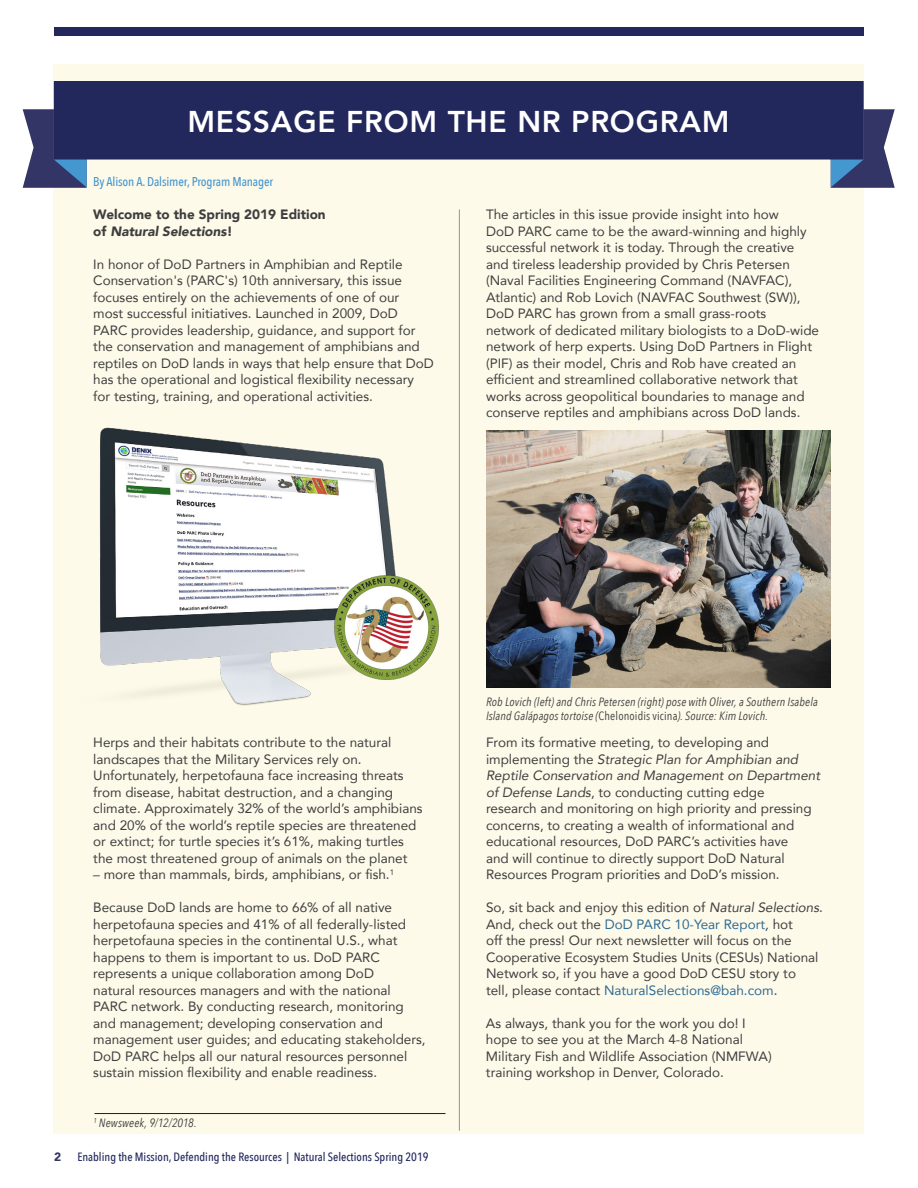
<style>
.page{position:relative;width:918px;height:1188px;background:#fff}
.page>*{position:absolute;margin:0;border:0;box-sizing:border-box;transform-origin:0 0}
._01_Heading_no_rule{font:800 30px "Avenir";letter-spacing:.025em;color:#fff}
._03_Body{font:13.5px/16.5px "Avenir";color:#3e3e3f}
._03_Body-2{font:900 13.5px/16.5px "Avenir";color:#3e3e3f}
._03_Author_col_span{font:500 12.75px "Avenir Next Condensed";letter-spacing:-.01em;color:#4597d0}
._07_Caption{font:italic 12px/14.4px "Avenir Next Condensed";letter-spacing:.01em;color:#3e3e3f}
.t1{font:500 12px "Avenir Next Condensed";color:#22275c}
.t2{font:900 12px "Avenir";color:#333566}
.s1{font-style:italic}
.s2{font-style:normal}
.s3{color:#2e6b95}
</style>
<div class="page">
<div style="left:54px;top:27px;width:810px;height:9px;background:#22275c"></div>
<div style="left:54px;top:64px;width:810px;height:1070px;background:#fefae9"></div>
<svg style="left:23px;top:81px;width:64px;height:107px"></svg>
<svg style="left:831px;top:109px;width:64px;height:79px;background:#515d88"></svg>
<div style="left:54px;top:81px;width:810px;height:79px;background:#22275c"></div>
<img style="left:486px;top:431px;width:345px;height:256px">
<img style="left:53px;top:424px;width:342px;height:285px">
<hr style="left:94px;top:1113px;width:352px;height:1px;background:#231f20">
<img style="left:329px;top:570px;width:110px;height:115px">
<hr style="left:459px;top:210px;width:1px;height:921px;background:#939598">
<p class="_01_Heading_no_rule" style="left:187px;top:95px;width:544px">MESSAGE FROM THE NR PROGRAM</p>
<p class="_03_Author_col_span" style="left:93px;top:174px;width:181px">By Alison A. Dalsimer, Program Manager</p>
<p class="_03_Body-2" style="left:93px;top:206px;width:234px">Welcome to the Spring 2019 Edition of <span class="s1">Natural Selections</span>!</p>
<p class="_03_Body" style="left:93px;top:255px;width:342px">In honor of DoD Partners in Amphibian and Reptile Conservation's (PARC's) 10th anniversary, this issue focuses entirely on the achievements of one of our<br>most successful initiatives. Launched in 2009, DoD PARC provides leadership, guidance, and support for the conservation and management of amphibians and reptiles on DoD lands in ways that help ensure that DoD has the operational and logistical flexibility necessary for testing, training, and operational activities.</p>
<p class="_03_Body" style="left:486px;top:206px;width:335px">The articles in this issue provide insight into how<br>DoD PARC came to be the award-winning and highly successful network it is today. Through the creative and tireless leadership provided by Chris Petersen (Naval Facilities Engineering Command (NAVFAC), Atlantic) and Rob Lovich (NAVFAC Southwest (SW)), DoD PARC has grown from a small grass-roots<br>network of dedicated military biologists to a DoD-wide network of herp experts. Using DoD Partners in Flight (PIF) as their model, Chris and Rob have created an efficient and streamlined collaborative network that works across geopolitical boundaries to manage and conserve reptiles and amphibians across DoD lands.</p>
<p class="_03_Body" style="left:93px;top:734px;width:331px">Herps and their habitats contribute to the natural landscapes that the Military Services rely on.<br>Unfortunately, herpetofauna face increasing threats from disease, habitat destruction, and a changing climate. Approximately 32% of the world’s amphibians and 20% of the world’s reptile species are threatened or extinct; for turtle species it’s 61%, making turtles the most threatened group of animals on the planet</p>
<p class="_03_Body" style="left:93px;top:866px;width:302px">– more than mammals, birds, amphibians, or fish.<sup>1</sup></p>
<p class="_03_Body" style="left:93px;top:899px;width:334px">Because DoD lands are home to 66% of all native herpetofauna species and 41% of all federally-listed herpetofauna species in the continental U.S., what happens to them is important to us. DoD PARC represents a unique collaboration among DoD<br>natural resources managers and with the national PARC network. By conducting research, monitoring and management; developing conservation and management user guides; and educating stakeholders, DoD PARC helps all our natural resources personnel sustain mission flexibility and enable readiness.</p>
<p class="_07_Caption" style="left:93px;top:1116px;width:105px"><sup>1</sup> Newsweek, 9/12/2018.</p>
<p class="t2" style="left:54px;top:1147px;width:9px">2</p>
<p class="t1" style="left:77px;top:1150px;width:353px">Enabling the Mission, Defending the Resources | Natural Selections Spring 2019</p>
<p class="_07_Caption" style="left:486px;top:695px;width:333px">Rob Lovich (left) and Chris Petersen (right) pose with Oliver, a Southern Isabela<br>Island Galápagos tortoise (<span class="s2">Chelonoidis vicina</span>). Source: Kim Lovich.</p>
<p class="_03_Body" style="left:486px;top:734px;width:336px">From its formative meeting, to developing and implementing the <span class="s1">Strategic Plan for Amphibian and Reptile Conservation and Management on Department of Defense Lands</span>, to conducting cutting edge<br>research and monitoring on high priority and pressing concerns, to creating a wealth of informational and educational resources, DoD PARC’s activities have<br>and will continue to directly support DoD Natural Resources Program priorities and DoD’s mission.</p>
<p class="_03_Body" style="left:486px;top:899px;width:338px">So, sit back and enjoy this edition of <span class="s1">Natural Selections</span>.<br>And, check out the <span class="s3">DoD PARC 10-Year Report</span><span class="s1">,</span> hot<br>off the press! Our next newsletter will focus on the Cooperative Ecosystem Studies Units (CESUs) National Network so, if you have a good DoD CESU story to<br>tell, please contact <span class="s3">NaturalSelections@bah.com</span>.</p>
<p class="_03_Body" style="left:486px;top:1014px;width:287px">As always, thank you for the work you do! I hope to see you at the March 4-8 National Military Fish and Wildlife Association (NMFWA) training workshop in Denver, Colorado.</p>
</div>
